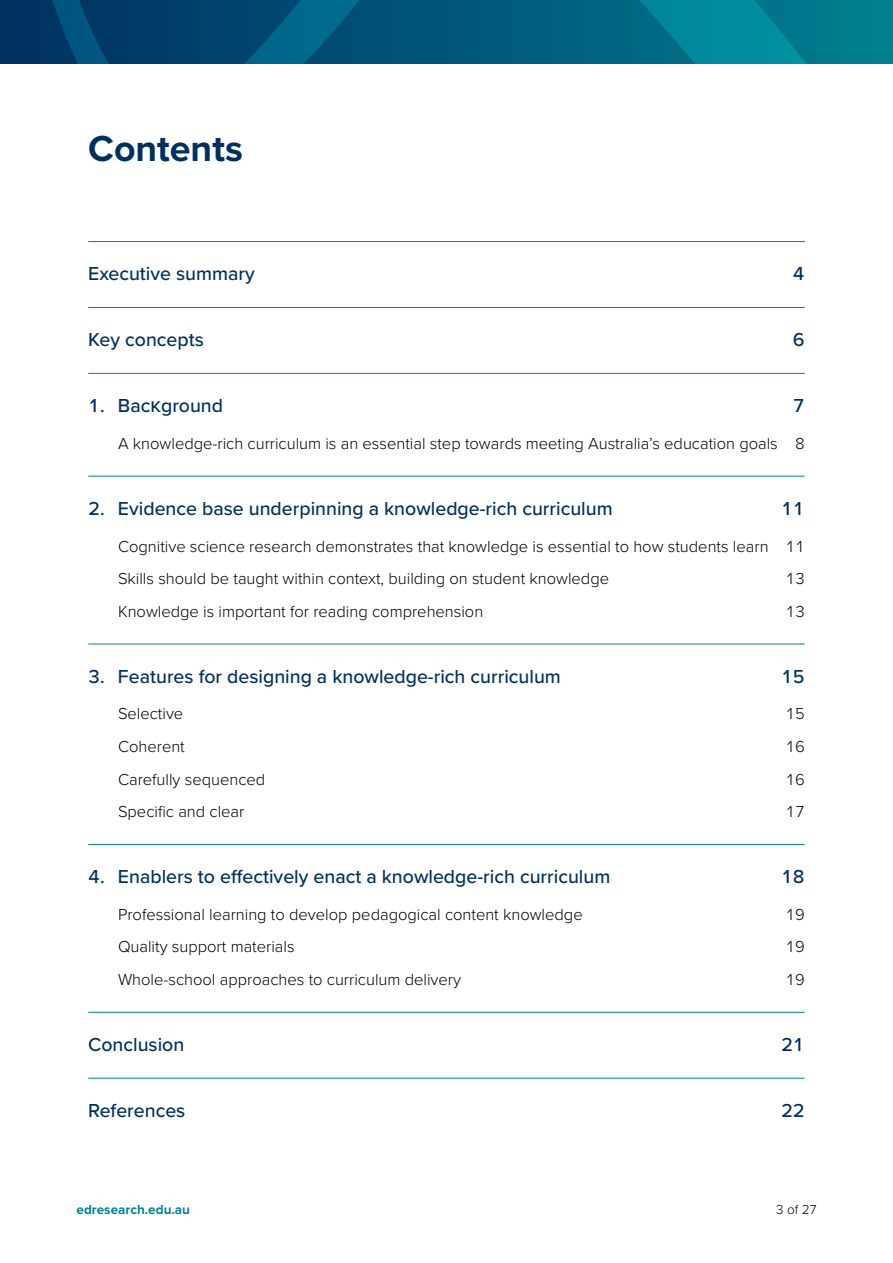
<style>
.page{position:relative;width:893px;height:1263px;background:#fff}
.page>*{position:absolute;margin:0;border:0;box-sizing:border-box;transform-origin:0 0}
.TOC_Heading{font:700 37.5px "Proxima Nova";color:#00305e}
.TOC_1{font:500 19.5px "Proxima Nova";color:#00305e}
.TOC_2{font:300 16.5px "Proxima Nova";color:#000}
.t1{font:700 13.5px "Proxima Nova";color:#01838f}
.t2{font:300 13.5px "Proxima Nova";color:#000}
</style>
<div class="page">
<svg style="left:13px;top:0;width:880px;height:64px;background:#005e7e"></svg>
<hr style="left:88px;top:241px;width:717px;height:1px;background:#01838f">
<hr style="left:88px;top:307px;width:717px;height:1px;background:#01838f">
<hr style="left:88px;top:373px;width:717px;height:1px;background:#01838f">
<hr style="left:88px;top:476px;width:717px;height:1px;background:#01838f">
<hr style="left:88px;top:644px;width:717px;height:1px;background:#01838f">
<hr style="left:88px;top:844px;width:717px;height:1px;background:#01838f">
<hr style="left:88px;top:1012px;width:717px;height:1px;background:#01838f">
<hr style="left:88px;top:1078px;width:717px;height:1px;background:#01838f">
<h1 class="TOC_Heading" style="left:88px;top:121px;width:156px">Contents</h1>
<p class="TOC_1" style="left:88px;top:259px;width:168px">Executive summary</p>
<p class="TOC_1" style="left:793px;top:259px;width:13px">4</p>
<p class="TOC_1" style="left:88px;top:325px;width:117px">Key concepts</p>
<p class="TOC_1" style="left:793px;top:325px;width:13px">6</p>
<p class="TOC_1" style="left:88px;top:391px;width:136px">1. Background</p>
<p class="TOC_1" style="left:793px;top:391px;width:13px">7</p>
<p class="TOC_2" style="left:118px;top:431px;width:688px">A knowledge-rich curriculum is an essential step towards meeting Australia’s education goals 8</p>
<p class="TOC_1" style="left:88px;top:494px;width:526px">2. Evidence base underpinning a knowledge-rich curriculum</p>
<p class="TOC_1" style="left:781px;top:494px;width:25px">11</p>
<p class="TOC_2" style="left:118px;top:534px;width:688px">Cognitive science research demonstrates that knowledge is essential to how students learn 11</p>
<p class="TOC_2" style="left:118px;top:566px;width:493px">Skills should be taught within context, building on student knowledge</p>
<p class="TOC_2" style="left:785px;top:566px;width:21px">13</p>
<p class="TOC_2" style="left:118px;top:599px;width:367px">Knowledge is important for reading comprehension</p>
<p class="TOC_2" style="left:785px;top:599px;width:21px">13</p>
<p class="TOC_1" style="left:88px;top:662px;width:474px">3. Features for designing a knowledge-rich curriculum</p>
<p class="TOC_1" style="left:781px;top:662px;width:25px">15</p>
<p class="TOC_2" style="left:118px;top:702px;width:67px">Selective</p>
<p class="TOC_2" style="left:785px;top:702px;width:21px">15</p>
<p class="TOC_2" style="left:118px;top:734px;width:68px">Coherent</p>
<p class="TOC_2" style="left:785px;top:734px;width:21px">16</p>
<p class="TOC_2" style="left:118px;top:767px;width:149px">Carefully sequenced</p>
<p class="TOC_2" style="left:785px;top:767px;width:21px">16</p>
<p class="TOC_2" style="left:118px;top:799px;width:128px">Specific and clear</p>
<p class="TOC_2" style="left:785px;top:799px;width:21px">17</p>
<p class="TOC_1" style="left:88px;top:862px;width:524px">4. Enablers to effectively enact a knowledge-rich curriculum</p>
<p class="TOC_1" style="left:781px;top:862px;width:25px">18</p>
<p class="TOC_2" style="left:118px;top:902px;width:466px">Professional learning to develop pedagogical content knowledge</p>
<p class="TOC_2" style="left:785px;top:902px;width:21px">19</p>
<p class="TOC_2" style="left:118px;top:935px;width:178px">Quality support materials</p>
<p class="TOC_2" style="left:785px;top:935px;width:21px">19</p>
<p class="TOC_2" style="left:118px;top:967px;width:345px">Whole-school approaches to curriculum delivery</p>
<p class="TOC_2" style="left:785px;top:967px;width:21px">19</p>
<p class="TOC_1" style="left:88px;top:1030px;width:98px">Conclusion</p>
<p class="TOC_1" style="left:781px;top:1030px;width:25px">21</p>
<p class="TOC_1" style="left:88px;top:1096px;width:99px">References</p>
<p class="TOC_1" style="left:781px;top:1096px;width:25px">22</p>
<p class="t1" style="left:77px;top:1200px;width:115px">edresearch.edu.au</p>
<p class="t2" style="left:776px;top:1200px;width:42px">3 of 27</p>
</div>
